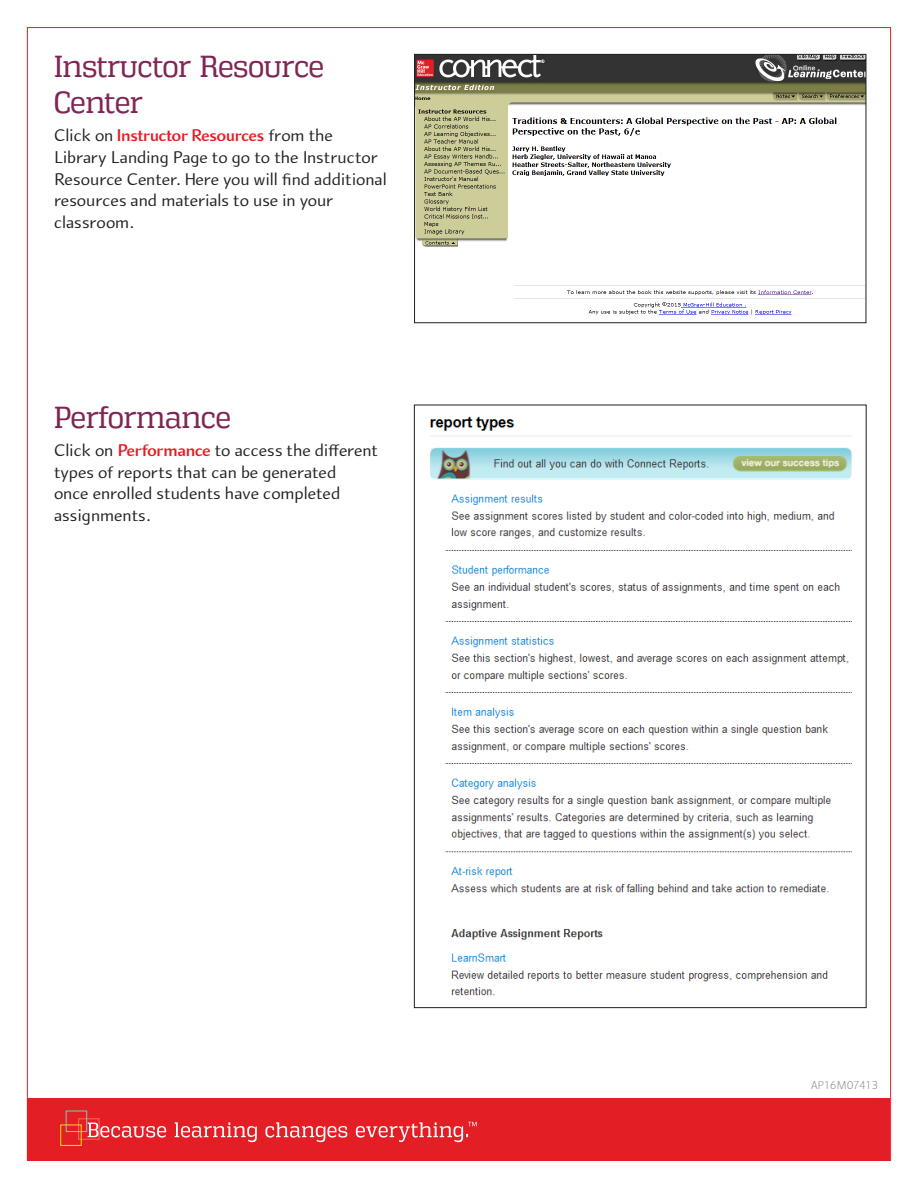
<style>
.page{position:relative;width:918px;height:1188px;background:#fff}
.page>*{position:absolute;margin:0;border:0;box-sizing:border-box;transform-origin:0 0}
.t1{font:30px/36px "Vectipede Bk";color:#7f2654}
.t2{font:18px/21.6px "Arum Sans";color:#231f20}
.t3{font:300 12px "Arum Sans";color:#777877}
.s1{font-weight:700;color:#e41e25}
</style>
<div class="page">
<svg style="left:416px;top:56px;width:448px;height:259px"></svg>
<div style="left:414px;top:54px;width:452px;height:269px;border:1px solid #231f20"></div>
<svg style="left:430px;top:416px;width:422px;height:580px"></svg>
<div style="left:28px;top:1098px;width:862px;height:63px;background:#e41e25"></div>
<div style="left:78px;top:1118px;width:22px;height:22px;border:1px solid #f26558"></div>
<div style="left:66px;top:1110px;width:21px;height:22px;border:1px solid #78c3ae"></div>
<div style="left:60px;top:1124px;width:22px;height:22px;border:1px solid #fecd08"></div>
<svg style="left:88px;top:1122px;width:389px;height:20px"></svg>
<p class="t1" style="left:54px;top:48px;width:272px">Instructor Resource<br>Center</p>
<p class="t2" style="left:54px;top:125px;width:334px">Click on <span class="s1">Instructor Resources</span> from the Library Landing Page to go to the Instructor Resource Center. Here you will find additional resources and materials to use in your classroom.</p>
<p class="t1" style="left:54px;top:399px;width:178px">Performance</p>
<p class="t2" style="left:54px;top:440px;width:326px">Click on <span class="s1">Performance</span> to access the different types of reports that can be generated<br>once enrolled students have completed assignments.</p>
<p class="t3" style="left:811px;top:1079px;width:68px">AP16M07413</p>
</div>
